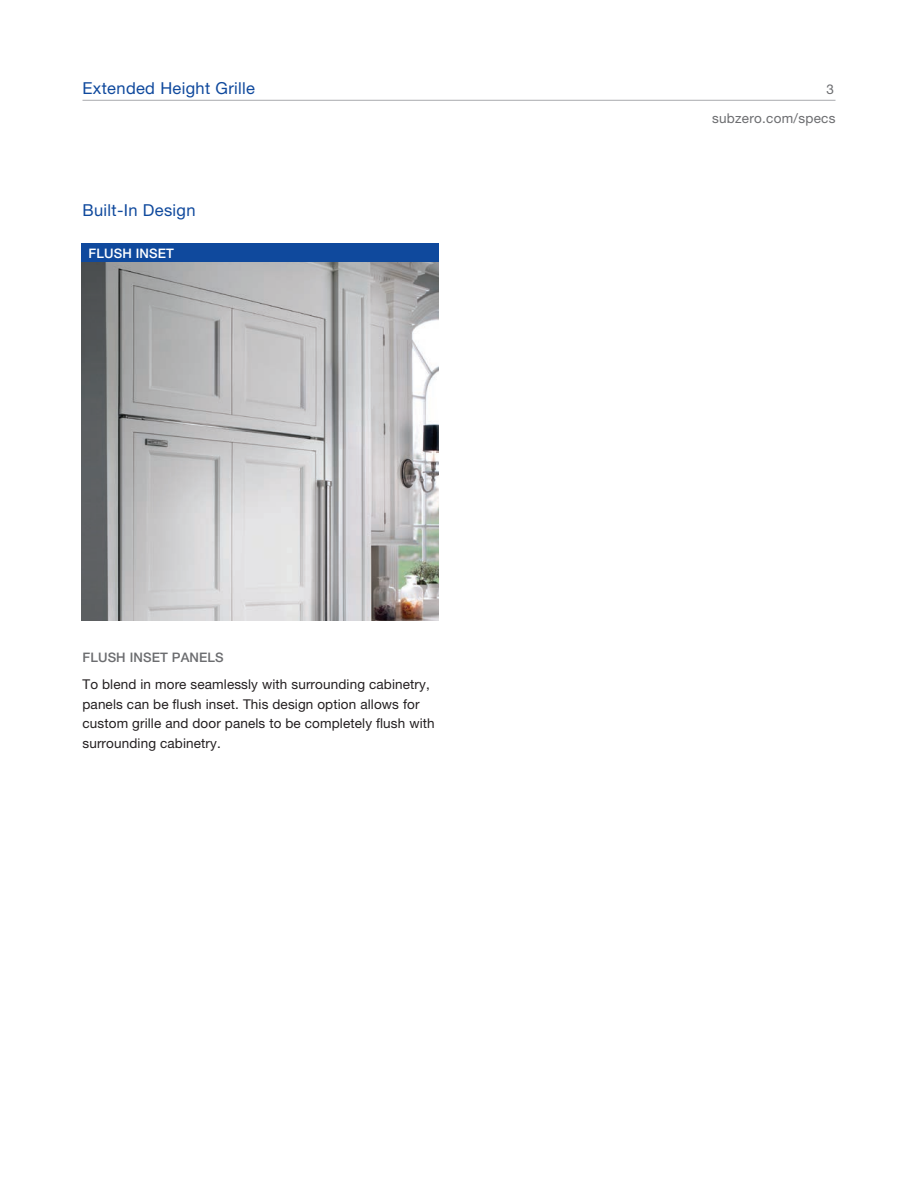
<style>
.page{position:relative;width:918px;height:1188px;background:#fff}
.page>*{position:absolute;margin:0;border:0;box-sizing:border-box;transform-origin:0 0}
.t1{font:16.5px "Helvetica Neue LT Std";letter-spacing:.02em;color:#0f499d}
.t2{font:13.5px/19.5px "Helvetica Neue LT Std";letter-spacing:.01em;color:#231f20}
.t3{font:13.5px/28.2px "Helvetica Neue LT Std";letter-spacing:.02em;color:#6c6d70;text-align:right}
.t4{font:500 13.2px "Helvetica Neue LT Std";letter-spacing:.01em;color:#6c6d70}
.t5{font:500 13.2px "Helvetica Neue LT Std";letter-spacing:.01em;color:#fff}
</style>
<div class="page">
<hr style="left:82px;top:100px;width:754px;height:1px;background:#a8a9ad">
<img style="left:81px;top:261px;width:358px;height:360px">
<div style="left:81px;top:243px;width:358px;height:18px;background:#0f499d"></div>
<p class="t1" style="left:82px;top:79px;width:174px">Extended Height Grille</p>
<p class="t3" style="left:712px;top:75px;width:125px">3 subzero.com/specs</p>
<p class="t1" style="left:82px;top:200px;width:115px">Built-In Design</p>
<p class="t5" style="left:89px;top:246px;width:87px">FLUSH INSET</p>
<p class="t4" style="left:82px;top:649px;width:143px">FLUSH INSET PANELS</p>
<p class="t2" style="left:82px;top:675px;width:354px">To blend in more seamlessly with surrounding cabinetry, panels can be flush inset. This design option allows for custom grille and door panels to be completely flush with surrounding cabinetry.</p>
</div>
